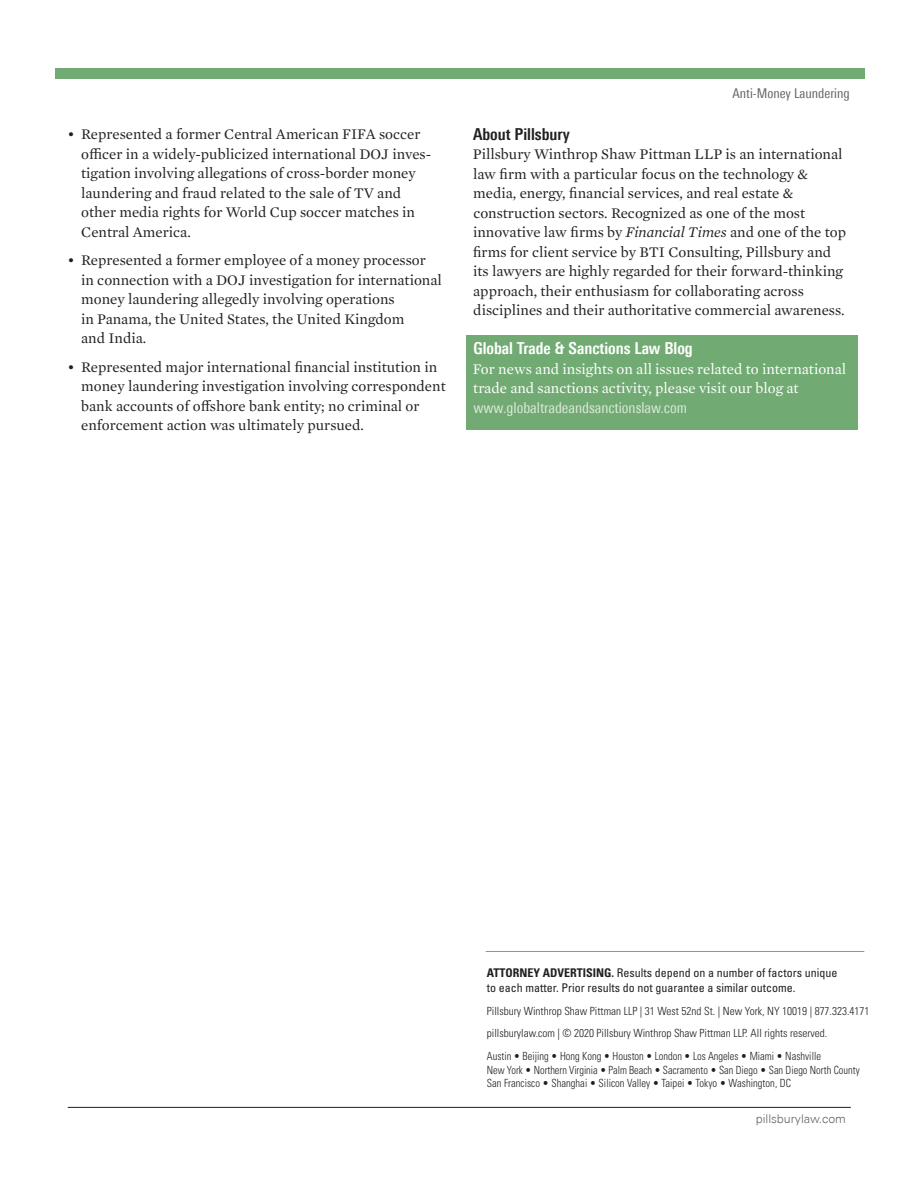
<style>
.page{position:relative;width:918px;height:1188px;background:#fff}
.page>*{position:absolute;margin:0;border:0;box-sizing:border-box;transform-origin:0 0}
.t1{font:700 condensed 16.5px "Univers Next Pro";color:#fff}
.t2{font:700 condensed 16.5px "Univers Next Pro";color:#231f20}
.t3{font:15px/19.5px "Mercury Text G1";color:#231f20}
.t4{font:15px/19.5px "Mercury Text G1";color:#fff}
.t5{font:condensed 15px "Univers Next Pro";color:#dee8db}
.t6{font:condensed 13.5px "Univers Next Pro";color:#636366}
.t7{font:condensed 12px/15px "Univers LT Std";color:#231f20}
.t8{font:300 12px "Univers Next Pro";color:#636366}
.t9{font:300 condensed 11.25px/22.8px "Univers LT Std";color:#231f20}
.t10{font:300 condensed 11.25px/13.5px "Univers LT Std";color:#231f20;scale:.92 1}
.s1{font-style:italic}
.s2{font-weight:700}
</style>
<div class="page">
<hr style="left:486px;top:951px;width:378px;height:1px;background:#71ab73">
<div style="left:466px;top:335px;width:392px;height:37px;background:#71ab73"></div>
<div style="left:466px;top:355px;width:392px;height:75px;background:#71ab73"></div>
<hr style="left:68px;top:1107px;width:783px;height:1px;background:#231f20">
<div style="left:55px;top:68px;width:810px;height:11px;background:#71ab73"></div>
<p class="t3" style="left:81px;top:124px;width:352px;text-indent:-14px">• Represented a former Central American FIFA soccer officer in a widely-publicized international DOJ inves&shy;tigation involving allegations of cross-border money laundering and fraud related to the sale of TV and other media rights for World Cup soccer matches in Central America.</p>
<p class="t3" style="left:81px;top:250px;width:362px;text-indent:-14px">• Represented a former employee of a money processor in connection with a DOJ investigation for international money laundering allegedly involving operations<br>in Panama, the United States, the United Kingdom<br>and India.</p>
<p class="t3" style="left:81px;top:356px;width:366px;text-indent:-14px">• Represented major international financial institution in money laundering investigation involving correspondent bank accounts of offshore bank entity; no criminal or enforcement action was ultimately pursued.</p>
<p class="t6" style="left:733px;top:86px;width:119px">Anti-Money Laundering</p>
<p class="t2" style="left:473px;top:124px;width:98px">About Pillsbury</p>
<p class="t3" style="left:473px;top:144px;width:375px">Pillsbury Winthrop Shaw Pittman LLP is an international law firm with a particular focus on the technology &amp; media, energy, financial services, and real estate &amp; construction sectors. Recognized as one of the most innovative law firms by <span class="s1">Financial Times</span> and one of the top firms for client service by BTI Consulting, Pillsbury and its lawyers are highly regarded for their forward-thinking approach, their enthusiasm for collaborating across disciplines and their authoritative commercial awareness.</p>
<p class="t1" style="left:473px;top:339px;width:221px">Global Trade &amp; Sanctions Law Blog</p>
<p class="t4" style="left:473px;top:358px;width:375px">For news and insights on all issues related to international trade and sanctions activity, please visit our blog at</p>
<p class="t5" style="left:473px;top:399px;width:215px">www.globaltradeandsanctionslaw.com</p>
<p class="t7" style="left:487px;top:965px;width:352px"><span class="s2">ATTORNEY ADVERTISING.</span> Results depend on a number of factors unique to each matter. Prior results do not guarantee a similar outcome.</p>
<p class="t9" style="left:487px;top:999px;width:384px">Pillsbury Winthrop Shaw Pittman LLP | 31 West 52nd St. | New York, NY 10019 | 877.323.4171 pillsburylaw.com | © 2020 Pillsbury Winthrop Shaw Pittman LLP. All rights reserved.<br>Austin • Beijing • Hong Kong • Houston • London • Los Angeles • Miami • Nashville</p>
<p class="t10" style="left:487px;top:1063px;width:407px">New York • Northern Virginia • Palm Beach • Sacramento • San Diego • San Diego North County<br>San Francisco • Shanghai • Silicon Valley • Taipei • Tokyo • Washington, DC</p>
<p class="t8" style="left:756px;top:1112px;width:92px">pillsburylaw.com</p>
</div>
